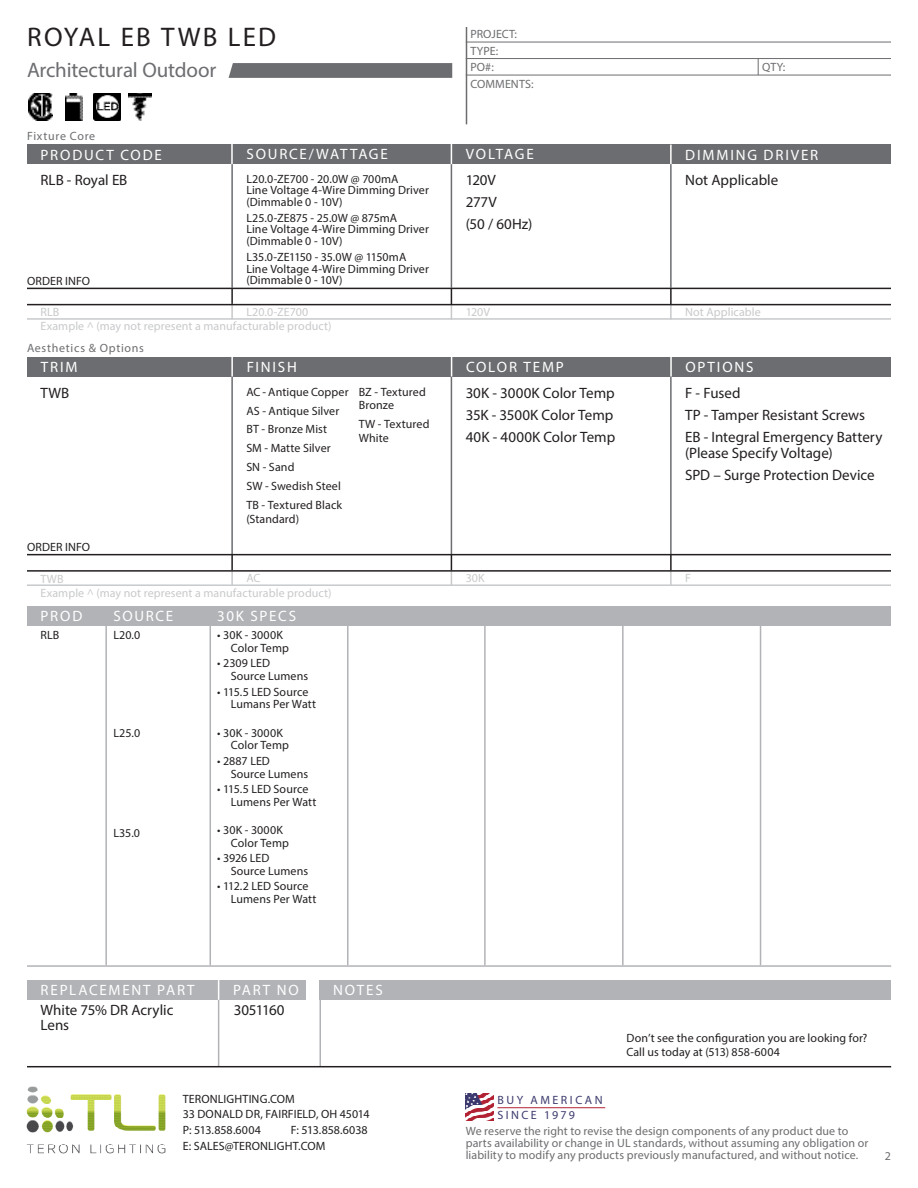
<style>
.page{position:relative;width:918px;height:1188px;background:#fff}
.page>*{position:absolute;margin:0;border:0;box-sizing:border-box;transform-origin:0 0}
.Product_Name{font:27px "Myriad Pro";letter-spacing:.08em;color:#231f20}
.Product_Category{font:21px "Myriad Pro";letter-spacing:-.01em;color:#6c6d70}
.Paragraph_Style_1{font:15px/21.9px "Myriad Pro";color:#231f20}
.t1{font:15px "Myriad Pro";letter-spacing:.12em;color:#fff}
.t2{font:15px "Myriad Pro";letter-spacing:.1em;color:#fff}
.Paragraph_Style_1-2{font:15px "Myriad Pro";letter-spacing:-.03em;color:#231f20}
.t3{font:12px/12.8px "Myriad Pro";letter-spacing:.005em;color:#231f20}
.t4{font:12px/12px "Myriad Pro";letter-spacing:.01em;color:#6c6d70}
.Paragraph_Style_1-3{font:12px "Myriad Pro";letter-spacing:.01em;color:#c8c9cb}
.t5{font:12px/15px "Myriad Pro";letter-spacing:.21em;color:#3d3b6e}
.t6{font:12px "Myriad Pro";letter-spacing:.06em;color:#6c6d70}
.t7{font:12px "Myriad Pro";letter-spacing:.055em;color:#6c6d70}
</style>
<div class="page">
<hr style="left:218px;top:997px;width:1px;height:70px;background:#b2b3b7">
<hr style="left:231px;top:370px;width:2px;height:185px;background:#6c6d70">
<hr style="left:670px;top:370px;width:2px;height:185px;background:#6c6d70">
<hr style="left:451px;top:370px;width:1px;height:185px;background:#6c6d70">
<hr style="left:231px;top:158px;width:2px;height:130px;background:#6c6d70">
<hr style="left:670px;top:158px;width:2px;height:130px;background:#6c6d70">
<hr style="left:451px;top:158px;width:1px;height:130px;background:#6c6d70">
<div style="left:27px;top:145px;width:864px;height:19px;background:#6c6d70"></div>
<hr style="left:466px;top:27px;width:1px;height:97px;background:#6c6d70">
<hr style="left:466px;top:42px;width:425px;height:1px;background:#6c6d70">
<hr style="left:466px;top:58px;width:425px;height:1px;background:#6c6d70">
<hr style="left:466px;top:75px;width:425px;height:1px;background:#6c6d70">
<hr style="left:231px;top:141px;width:2px;height:23px;background:#fff">
<svg style="left:670px;top:145px;width:2px;height:19px"></svg>
<svg style="left:451px;top:145px;width:1px;height:19px"></svg>
<div style="left:27px;top:357px;width:864px;height:20px;background:#6c6d70"></div>
<div style="left:27px;top:606px;width:864px;height:20px;background:#b2b3b7"></div>
<hr style="left:231px;top:351px;width:2px;height:26px;background:#fff">
<hr style="left:670px;top:354px;width:2px;height:23px;background:#fff">
<svg style="left:451px;top:357px;width:1px;height:20px"></svg>
<div style="left:27px;top:980px;width:279px;height:20px;background:#b2b3b7"></div>
<div style="left:320px;top:980px;width:571px;height:20px;background:#b2b3b7"></div>
<svg style="left:758px;top:59px;width:1px;height:16px"></svg>
<svg style="left:670px;top:289px;width:2px;height:29px"></svg>
<svg style="left:451px;top:289px;width:1px;height:29px"></svg>
<svg style="left:231px;top:289px;width:2px;height:29px"></svg>
<hr style="left:27px;top:288px;width:864px;height:1px;background:#231f20">
<hr style="left:27px;top:304px;width:864px;height:1px;background:#231f20">
<hr style="left:27px;top:318px;width:864px;height:2px;background:#c8c9cb">
<svg style="left:670px;top:555px;width:2px;height:29px"></svg>
<svg style="left:451px;top:555px;width:1px;height:29px"></svg>
<svg style="left:231px;top:555px;width:2px;height:29px"></svg>
<hr style="left:27px;top:554px;width:864px;height:1px;background:#231f20">
<hr style="left:27px;top:570px;width:864px;height:2px;background:#231f20">
<hr style="left:27px;top:584px;width:864px;height:2px;background:#c8c9cb">
<hr style="left:105px;top:610px;width:2px;height:355px;background:#b2b3b7">
<hr style="left:622px;top:610px;width:2px;height:355px;background:#b2b3b7">
<hr style="left:760px;top:610px;width:1px;height:355px;background:#b2b3b7">
<hr style="left:210px;top:610px;width:1px;height:355px;background:#b2b3b7">
<hr style="left:347px;top:610px;width:2px;height:355px;background:#b2b3b7">
<hr style="left:484px;top:610px;width:2px;height:355px;background:#b2b3b7">
<hr style="left:27px;top:965px;width:864px;height:2px;background:#b2b3b7">
<svg style="left:218px;top:980px;width:1px;height:20px"></svg>
<hr style="left:320px;top:997px;width:1px;height:70px;background:#b2b3b7">
<img style="left:129px;top:93px;width:22px;height:27px">
<img style="left:66px;top:93px;width:17px;height:27px">
<img style="left:93px;top:93px;width:27px;height:27px">
<img style="left:28px;top:93px;width:25px;height:27px">
<svg style="left:229px;top:63px;width:223px;height:15px;background:#6e6f72"></svg>
<hr style="left:27px;top:1066px;width:864px;height:1px;background:#231f20">
<img style="left:26px;top:1086px;width:140px;height:68px">
<img style="left:466px;top:1093px;width:28px;height:28px">
<hr style="left:497px;top:1107px;width:108px;height:1px;background:#b22335">
<p class="Product_Name" style="left:27px;top:20px;width:251px">ROYAL EB TWB LED</p>
<p class="Product_Category" style="left:27px;top:57px;width:191px">Architectural Outdoor</p>
<p class="t7" style="left:27px;top:129px;width:70px">Fixture Core</p>
<p class="t4" style="left:470px;top:26px;width:48px;line-height:16.4px">PROJECT:<br>TYPE:</p>
<p class="t4" style="left:470px;top:78px;width:65px">COMMENTS:</p>
<p class="t4" style="left:470px;top:61px;width:25px">PO#:</p>
<p class="t4" style="left:762px;top:61px;width:25px">QTY:</p>
<p class="t1" style="left:41px;top:146px;width:123px">PRODUCT CODE</p>
<p class="t1" style="left:247px;top:145px;width:143px">SOURCE/WATTAGE</p>
<p class="t2" style="left:466px;top:145px;width:69px">VOLTAGE</p>
<p class="t1" style="left:685px;top:146px;width:135px">DIMMING DRIVER</p>
<p class="Paragraph_Style_1" style="left:40px;top:169px;width:88px">RLB - Royal EB</p>
<p class="t3" style="left:246px;top:173px;width:184px;line-height:11.2px">L20.0-ZE700 - 20.0W @ 700mA<br>Line Voltage 4-Wire Dimming Driver (Dimmable 0 - 10V)</p>
<p class="t3" style="left:246px;top:212px;width:184px;line-height:11.2px">L25.0-ZE875 - 25.0W @ 875mA<br>Line Voltage 4-Wire Dimming Driver (Dimmable 0 - 10V)</p>
<p class="t3" style="left:246px;top:252px;width:184px;line-height:11.2px">L35.0-ZE1150 - 35.0W @ 1150mA<br>Line Voltage 4-Wire Dimming Driver (Dimmable 0 - 10V)</p>
<p class="t3" style="left:27px;top:274px;width:65px">ORDER INFO</p>
<p class="Paragraph_Style_1" style="left:466px;top:169px;width:68px">120V<br>277V<br>(50 / 60Hz)</p>
<p class="Paragraph_Style_1" style="left:685px;top:169px;width:95px">Not Applicable</p>
<p class="Paragraph_Style_1-3" style="left:40px;top:305px;width:20px">RLB</p>
<p class="Paragraph_Style_1-3" style="left:246px;top:305px;width:64px">L20.0-ZE700</p>
<p class="Paragraph_Style_1-3" style="left:466px;top:305px;width:26px">120V</p>
<p class="Paragraph_Style_1-3" style="left:685px;top:305px;width:77px">Not Applicable</p>
<p class="Paragraph_Style_1-3" style="left:40px;top:319px;width:293px">Example ^ (may not represent a manufacturable product)</p>
<p class="t6" style="left:27px;top:341px;width:118px">Aesthetics &amp; Options</p>
<p class="t1" style="left:41px;top:358px;width:38px">TRIM</p>
<p class="t1" style="left:247px;top:358px;width:52px">FINISH</p>
<p class="t1" style="left:466px;top:358px;width:99px">COLOR TEMP</p>
<p class="t1" style="left:685px;top:358px;width:70px">OPTIONS</p>
<p class="Paragraph_Style_1" style="left:40px;top:381px;width:30px">TWB</p>
<p class="t3" style="left:27px;top:540px;width:65px">ORDER INFO</p>
<p class="Paragraph_Style_1-3" style="left:40px;top:571px;width:25px">TWB</p>
<p class="t3" style="left:246px;top:382px;width:104px;line-height:18.9px">AC - Antique Copper<br>AS - Antique Silver<br>BT - Bronze Mist<br>SM - Matte Silver<br>SN - Sand<br>SW - Swedish Steel<br>TB - Textured Black</p>
<p class="t3" style="left:246px;top:512px;width:54px">(Standard)</p>
<p class="Paragraph_Style_1-3" style="left:246px;top:571px;width:16px">AC</p>
<p class="Paragraph_Style_1-3" style="left:40px;top:585px;width:293px">Example ^ (may not represent a manufacturable product)</p>
<p class="t1" style="left:41px;top:606px;width:43px">PROD</p>
<p class="t1" style="left:114px;top:606px;width:61px">SOURCE</p>
<p class="t3" style="left:40px;top:629px;width:20px">RLB</p>
<p class="t3" style="left:113px;top:629px;width:28px">L20.0</p>
<p class="t3" style="left:113px;top:727px;width:28px">L25.0</p>
<p class="t3" style="left:113px;top:827px;width:28px">L35.0</p>
<p class="t1" style="left:217px;top:606px;width:80px">30K SPECS</p>
<p class="t3" style="left:231px;top:629px;width:60px;text-indent:-14px">• 30K - 3000K<br>Color Temp</p>
<p class="t3" style="left:231px;top:657px;width:79px;text-indent:-14px">• 2309 LED<br>Source Lumens</p>
<p class="t3" style="left:231px;top:685px;width:87px;text-indent:-14px">• 115.5 LED Source<br>Lumans Per Watt</p>
<p class="t3" style="left:231px;top:726px;width:60px;text-indent:-14px">• 30K - 3000K<br>Color Temp</p>
<p class="t3" style="left:231px;top:754px;width:79px;text-indent:-14px">• 2887 LED<br>Source Lumens</p>
<p class="t3" style="left:231px;top:782px;width:87px;text-indent:-14px">• 115.5 LED Source<br>Lumens Per Watt</p>
<p class="t3" style="left:231px;top:823px;width:60px;text-indent:-14px">• 30K - 3000K<br>Color Temp</p>
<p class="t3" style="left:231px;top:852px;width:79px;text-indent:-14px">• 3926 LED<br>Source Lumens</p>
<p class="t3" style="left:231px;top:880px;width:87px;text-indent:-14px">• 112.2 LED Source<br>Lumens Per Watt</p>
<p class="t3" style="left:359px;top:385px;width:69px;line-height:13.5px">BZ - Textured<br>Bronze</p>
<p class="t3" style="left:359px;top:417px;width:72px;line-height:13.5px">TW - Textured<br>White</p>
<p class="t1" style="left:41px;top:981px;width:155px">REPLACEMENT PART</p>
<p class="t1" style="left:233px;top:981px;width:67px">PART NO</p>
<p class="t1" style="left:333px;top:981px;width:51px">NOTES</p>
<p class="Paragraph_Style_1" style="left:40px;top:1003px;width:134px;line-height:15px">White 75% DR Acrylic<br>Lens</p>
<p class="Paragraph_Style_1-2" style="left:234px;top:1001px;width:52px">3051160</p>
<p class="Paragraph_Style_1" style="left:466px;top:381px;width:151px">30K - 3000K Color Temp<br>35K - 3500K Color Temp<br>40K - 4000K Color Temp</p>
<p class="Paragraph_Style_1" style="left:685px;top:381px;width:199px">F - Fused<br>TP - Tamper Resistant Screws<br>EB - Integral Emergency Battery</p>
<p class="Paragraph_Style_1" style="left:685px;top:442px;width:191px">(Please Specify Voltage)<br>SPD – Surge Protection Device</p>
<p class="Paragraph_Style_1-3" style="left:466px;top:571px;width:21px">30K</p>
<p class="Paragraph_Style_1-3" style="left:685px;top:571px;width:7px">F</p>
<p class="t3" style="left:626px;top:1031px;width:243px;line-height:13.5px">Don’t see the configuration you are looking for?<br>Call us today at (513) 858-6004</p>
<p class="t3" style="left:183px;top:1091px;width:188px;line-height:15.8px">TERONLIGHTING.COM<br>33 DONALD DR, FAIRFIELD, OH 45014<br>P: 513.858.6004</p>
<p class="t5" style="left:497px;top:1093px;width:107px">BUY AMERICAN<br>SINCE 1979</p>
<p class="t3" style="left:183px;top:1122px;width:186px;line-height:15.8px;text-indent:108px">F: 513.858.6038<br>E: SALES@TERONLIGHT.COM</p>
<p class="t4" style="left:466px;top:1125px;width:404px">We reserve the right to revise the design components of any product due to parts availability or change in UL standards, without assuming any obligation or liability to modify any products previously manufactured, and without notice.</p>
<p class="t4" style="left:885px;top:1150px;width:8px">2</p>
</div>
